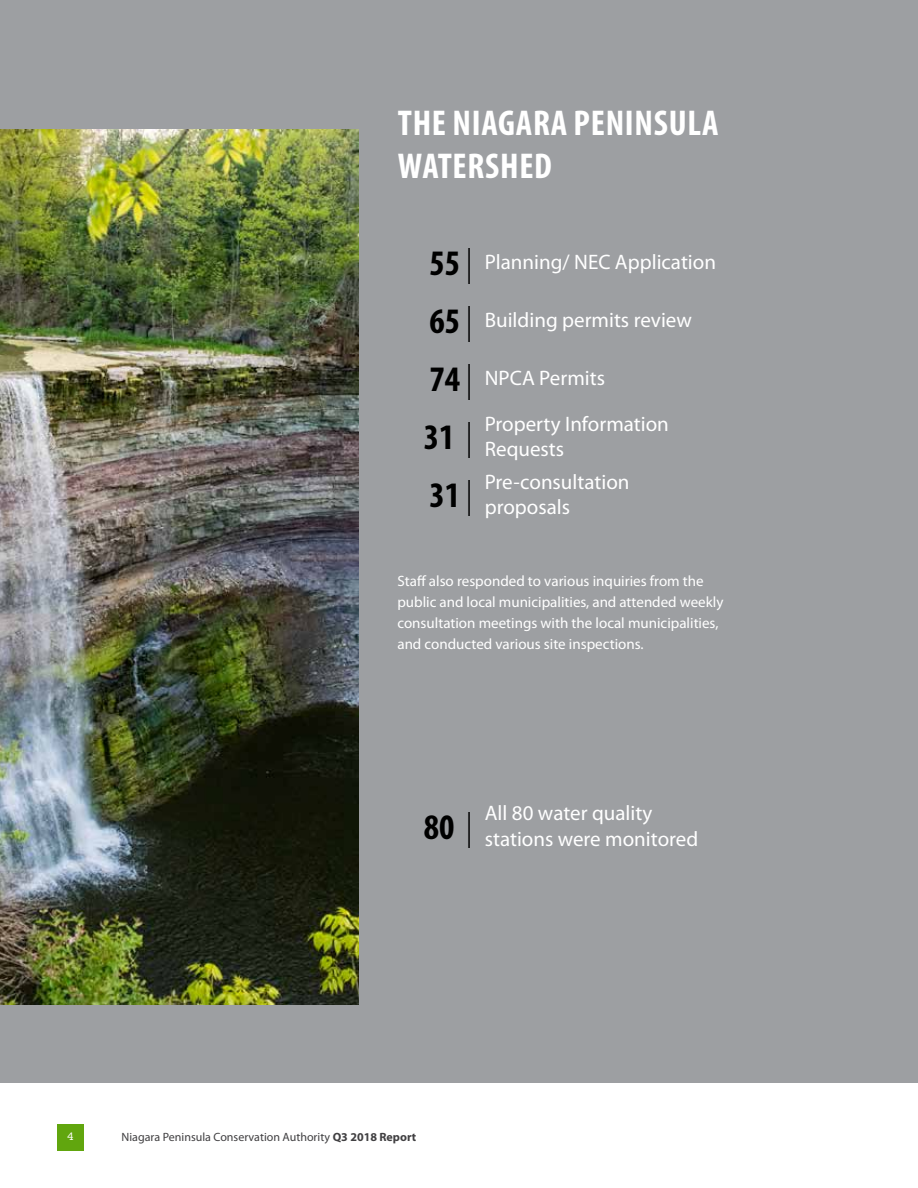
<style>
.page{position:relative;width:918px;height:1188px;background:#fff}
.page>*{position:absolute;margin:0;border:0;box-sizing:border-box;transform-origin:0 0}
.t1{font:700 condensed 36px/43.2px "Myriad Pro";letter-spacing:.02em;color:#fff}
.t2{font:700 condensed 36px "Myriad Pro";color:#000}
.t3{font:21px/25.2px "Myriad Pro";color:#fff}
.t4{font:15px/21px "Myriad Pro";color:#fff}
.t5{font:12px "Myriad Pro";color:#414042}
.t6{font:10.5px "Sanchez";color:#fff}
.s1{font-weight:700;font-stretch:condensed;font-size:36px;color:#000}
.s2{font-weight:300;font-stretch:condensed;font-size:36px;color:#000}
.s3{font-weight:300}
.s4{font-weight:700}
</style>
<div class="page">
<div style="left:0;top:0;width:918px;height:1082px;background:#9d9fa2"></div>
<img style="left:0;top:130px;width:359px;height:874px">
<div style="left:57px;top:1124px;width:27px;height:26px;background:#61a60e"></div>
<h1 class="t1" style="left:398px;top:102px;width:322px">THE NIAGARA PENINSULA<br>WATERSHED</h1>
<h2 class="t3" style="left:430px;top:250px;width:288px"><span class="s1">55</span> <span class="s2">|</span> Planning/ NEC Application</h2>
<h2 class="t3" style="left:430px;top:308px;width:264px"><span class="s1">65</span> <span class="s2">|</span> Building permits review</h2>
<h2 class="t3" style="left:430px;top:366px;width:177px"><span class="s1">74</span> <span class="s2">|</span> NPCA Permits</h2>
<h1 class="t2" style="left:424px;top:417px;width:50px">31 <span class="s3">|</span></h1>
<h2 class="t3" style="left:485px;top:412px;width:186px">Property Information<br>Requests</h2>
<h1 class="t2" style="left:430px;top:475px;width:45px">31 <span class="s3">|</span></h1>
<h2 class="t3" style="left:485px;top:470px;width:146px">Pre-consultation proposals</h2>
<p class="t4" style="left:397px;top:570px;width:328px">Staff also responded to various inquiries from the public and local municipalities, and attended weekly consultation meetings with the local municipalities, and conducted various site inspections.</p>
<h1 class="t2" style="left:424px;top:807px;width:50px">80 <span class="s3">|</span></h1>
<h2 class="t3" style="left:485px;top:801px;width:215px">All 80 water quality stations were monitored</h2>
<p class="t6" style="left:67px;top:1130px;width:8px">4</p>
<p class="t5" style="left:122px;top:1130px;width:296px">Niagara Peninsula Conservation Authority <span class="s4">Q3 2018 Report</span></p>
</div>
